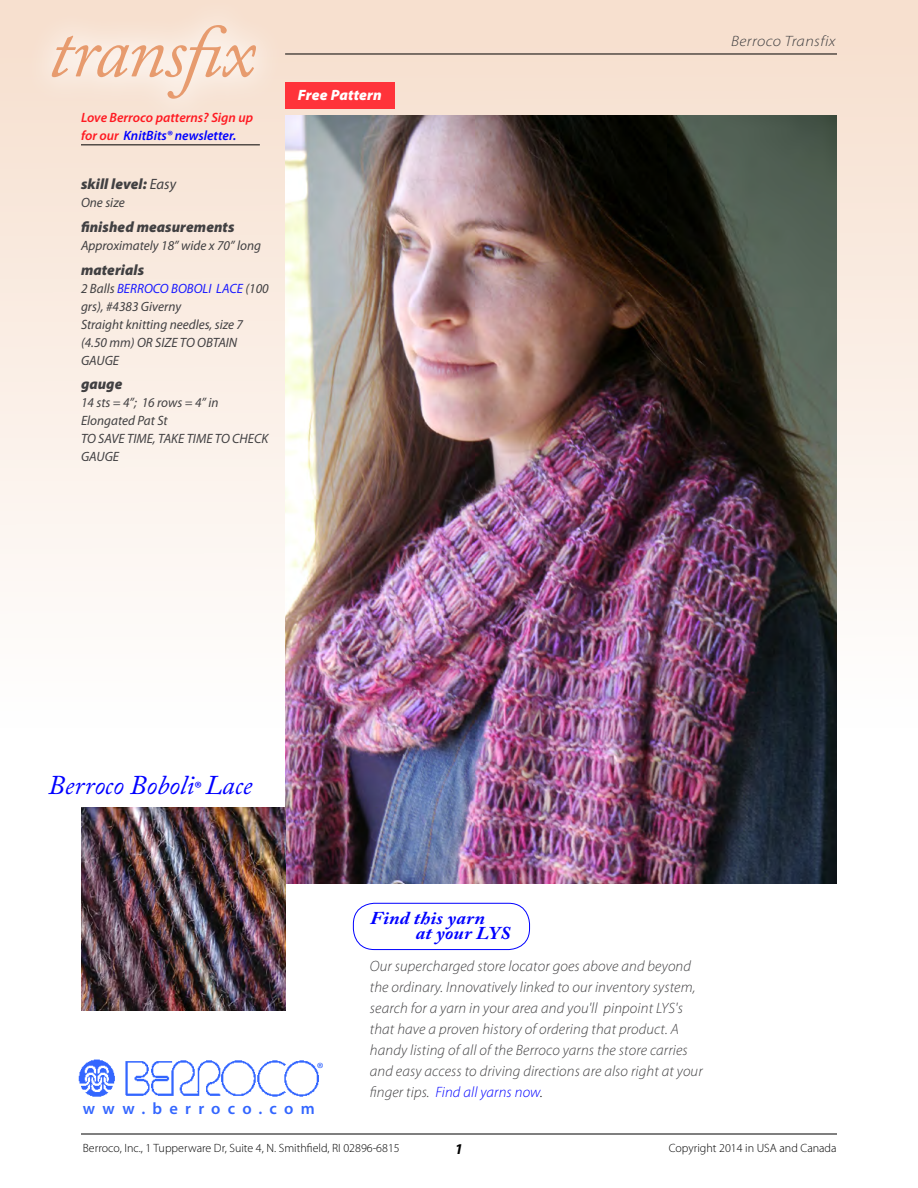
<style>
.page{position:relative;width:918px;height:1188px;background:#fff}
.page>*{position:absolute;margin:0;border:0;box-sizing:border-box;transform-origin:0 0}
.t1{font:italic 75px "Adobe Caslon Pro";letter-spacing:-.025em;color:#e79b6e}
.t2{font:italic 27px "Adobe Caslon Pro";color:#00f}
.t3{font:italic 700 18px/15.8px "Adobe Caslon Pro";letter-spacing:.01em;color:#00f;scale:1.1 1}
.t4{font:600 16.5px "Myriad Pro";letter-spacing:.44em;color:#36f}
.t5{font:16.5px "Myriad Pro";color:#36f}
.t6{font:italic 300 15px/21px "Myriad Pro";letter-spacing:.01em;color:#414042}
.t7{font:italic 900 15px "Myriad Pro";letter-spacing:.005em;color:#414042}
.t8{font:italic 300 15px "Myriad Pro";letter-spacing:.01em;color:#414042;scale:1.1 1}
.t9{font:italic 900 15px "Myriad Pro";letter-spacing:.01em;color:#fff}
.t10{font:italic 700 15px "Myriad Pro";color:#000}
.t11{font:italic 13.5px/18px "Myriad Pro";color:#414042}
.t12{font:italic 600 13.5px/18px "Myriad Pro";color:#ff1a22}
.t13{font:300 12px "Myriad Pro";color:#000}
.s1{color:#00f}
.s2{font-weight:400}
.s3{color:#1a1aff}
.s4{font-family:"Myriad Pro";font-style:normal;font-size:18px}
.s5{color:#000}
</style>
<div class="page">
<img style="left:78px;top:1059px;width:241px;height:38px">
<div style="left:0;top:0;width:918px;height:728px;background:linear-gradient(to bottom,#f6ddcc,#fff)"></div>
<hr style="left:81px;top:1134px;width:756px;height:1px;background:#000">
<div style="left:353px;top:903px;width:177px;height:47px;border:1px solid #00f;border-radius:21px"></div>
<img style="left:285px;top:115px;width:552px;height:769px">
<div style="left:285px;top:83px;width:109px;height:26px;background:#ff333a"></div>
<hr style="left:285px;top:54px;width:552px;height:1px;background:#000">
<div style="left:22px;top:0;width:265px;height:129px;background:#fff;opacity:.72"></div>
<img style="left:81px;top:808px;width:204px;height:202px">
<hr style="left:81px;top:145px;width:179px;height:1px;background:#000">
<h1 class="t1" style="left:49px;top:7px;width:208px">transfix</h1>
<p class="t12" style="left:81px;top:108px;width:174px">Love Berroco patterns? Sign up for our <span class="s1">KnitBits® newsletter.</span></p>
<p class="t7" style="left:81px;top:174px;width:97px">skill level: <span class="s2">Easy</span></p>
<p class="t11" style="left:81px;top:193px;width:45px">One size</p>
<p class="t7" style="left:81px;top:217px;width:155px">finished measurements</p>
<p class="t11" style="left:81px;top:236px;width:182px">Approximately 18” wide x 70” long</p>
<p class="t7" style="left:81px;top:260px;width:65px">materials</p>
<p class="t11" style="left:81px;top:279px;width:189px">2 Balls <span class="s3">BERROCO BOBOLI LACE</span> (100 grs), #4383 Giverny<br>Straight knitting needles, size 7 (4.50 mm) OR SIZE TO OBTAIN<br>GAUGE</p>
<p class="t7" style="left:81px;top:374px;width:43px">gauge</p>
<p class="t11" style="left:81px;top:394px;width:189px">14 sts = 4”; 16 rows = 4” in<br>Elongated Pat St<br>TO SAVE TIME, TAKE TIME TO CHECK<br>GAUGE</p>
<p class="t9" style="left:298px;top:85px;width:86px">Free Pattern</p>
<h2 class="t2" style="left:48px;top:769px;width:206px">Berroco Boboli<span class="s4">®</span> Lace</h2>
<p class="t3" style="left:416px;top:910px;width:88px;text-indent:-46px">Find this yarn<br>at your LYS</p>
<p class="t8" style="left:731px;top:32px;width:96px">Berroco Transfix</p>
<p class="t6" style="left:370px;top:956px;width:334px">Our supercharged store locator goes above and beyond the ordinary. Innovatively linked to our inventory system, search for a yarn in your area and you'll pinpoint LYS's that have a proven history of ordering that product. A handy listing of all of the Berroco yarns the store carries and easy access to driving directions are also right at your finger tips. <span class="s1">Find all yarns now</span><span class="s5">.</span></p>
<p class="t5" style="left:317px;top:1058px;width:8px">®</p>
<p class="t4" style="left:83px;top:1098px;width:234px">www.berroco.com</p>
<p class="t13" style="left:83px;top:1140px;width:318px">Berroco, Inc., 1 Tupperware Dr, Suite 4, N. Smithfield, RI 02896-6815</p>
<p class="t10" style="left:455px;top:1139px;width:10px">1</p>
<p class="t13" style="left:669px;top:1140px;width:169px">Copyright 2014 in USA and Canada</p>
</div>
